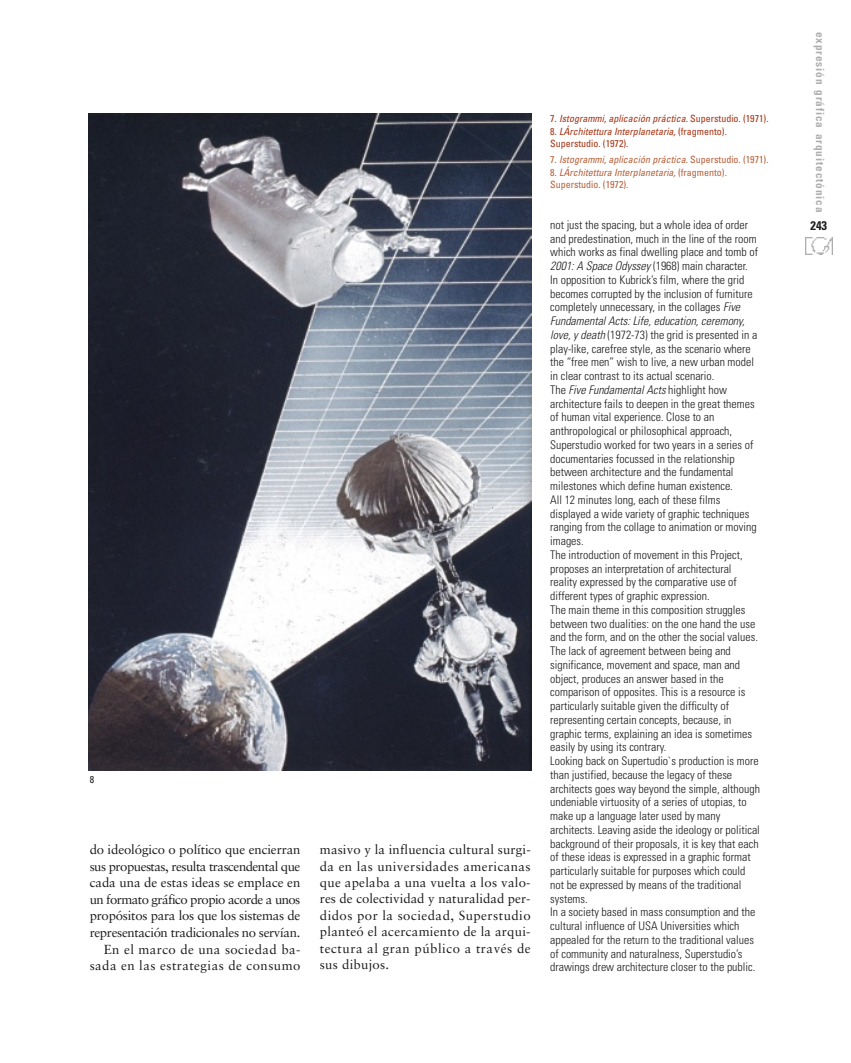
<style>
.page{position:relative;width:851px;height:1063px;background:#fff}
.page>*{position:absolute;margin:0;border:0;box-sizing:border-box;transform-origin:0 0}
.t1{font:13.12px/16.6px "Sabon";letter-spacing:-.01em;color:#1c1c1c;text-align:right}
.t2{font:700 condensed 12.5px "Univers";color:#1c1c1c}
.t3{font:300 condensed 11.88px/13.8px "Univers";color:#1c1c1c}
.t4{font:700 condensed 11.25px "Univers";letter-spacing:.08em;color:#aeaeae}
.t5{font:italic condensed 10px/12.5px "Univers";color:#a63212}
.t6{font:italic condensed 10px/12.5px "Univers";color:#b6603a}
.t7{font:condensed 10px "Univers";color:#1c1c1c}
.s1{font-style:normal}
.s2{font-style:italic}
</style>
<div class="page">
<img style="left:805px;top:237px;width:27px;height:18px">
<img style="left:88px;top:114px;width:444px;height:656px">
<p class="t7" style="left:90px;top:776px;width:6px">8</p>
<p class="t1" style="left:90px;top:842px;width:212px">do ideológico o político que encierran sus propuestas, resulta trascendental que cada una de estas ideas se emplace en un formato gráfico propio acorde a unos propósitos para los que los sistemas de representación tradicionales no servían.<br>En el marco de una sociedad ba&shy;sada en las estrategias de consumo</p>
<p class="t1" style="left:320px;top:842px;width:212px;text-align:justify">masivo y la influencia cultural surgi&shy;da en las universidades americanas que apelaba a una vuelta a los valo&shy;res de colectividad y naturalidad per&shy;didos por la sociedad, Superstudio planteó el acercamiento de la arqui&shy;tectura al gran público a través de sus dibujos.</p>
<p class="t5" style="left:550px;top:113px;width:220px"><span class="s1">7 .</span> Istogrammi,aplicación práctica.<span class="s1">S u p e r st u d i o . ( 1 9 7 1 ) .<br>8 .</span> LÁrchitettura Interplanetaria,<span class="s1">( f r a g m e n t o ) .<br>Superstudio. (1972).</span></p>
<p class="t6" style="left:550px;top:154px;width:220px"><span class="s1">7 .</span> Istogrammi,aplicación práctica.<span class="s1">S u p e r st u d i o . ( 1 9 7 1 ) .<br>8 .</span> LÁrchitettura Interplanetaria,<span class="s1">( f r a g m e n t o ) .<br>Superstudio. (1972).</span></p>
<p class="t3" style="left:550px;top:219px;width:211px">not just the spacing, but a whole idea of order and predestination, much in the line of the room which works as final dwelling place and tomb of <span class="s2">2001:A Space Odyssey</span> (1968) main character.<br>In opposition to Kubrick’s film, where the grid becomes corrupted by the inclusion of furniture completely unnecessary, in the collages <span class="s2">Five FundamentalActs:Life,education,ceremony, love,y death</span>(1972-73) the grid is presented in a play-like, carefree style, as the scenario where the “free men” wish to live, a new urban model in clear contrast to its actual scenario.<br>T h e <span class="s2">Five FundamentalActs</span> h i g h l i g h t h o w architecture fails to deepen in the great themes of human vital experience. Close to an anthropological or philosophical approach, Superstudio worked for two years in a series of documentaries focussed in the relationship between architecture and the fundamental milestones which define human existence.<br>All 12 minutes long, each of these films displayed a wide variety of graphic techniques ranging from the collage to animation or moving images.<br>The introduction of movement in this Project, proposes an interpretation of architectural reality expressed by the comparative use of different types of graphic expression.<br>The main theme in this composition struggles between two dualities: on the one hand the use and the form, and on the other the social values.<br>The lack of agreement between being and significance, movement and space, man and object, produces an answer based in the comparison of opposites. This is a resource is particularly suitable given the difficulty of representing certain concepts, because, in graphic terms, explaining an idea is sometimes easily by using its contrary.<br>Looking back on Supertudio`s production is more than justified, because the legacy of these architects goes way beyond the simple, although undeniable virtuosity of a series of utopias, to make up a language later used by many architects. Leaving aside the ideology or political background of their proposals, it is key that each of these ideas is expressed in a graphic format particularly suitable for purposes which could not be expressed by means of the traditional systems.<br>In a society based in mass consumption and the cultural influence of USA Universities which appealed for the return to the traditional values of community and naturalness, Superstudio’s drawings drew architecture closer to the public.</p>
<p class="t4" style="left:824px;top:32px;width:182px;rotate:90deg">expresión gráfica arquitectónica</p>
<p class="t2" style="left:810px;top:220px;width:18px">243</p>
</div>
